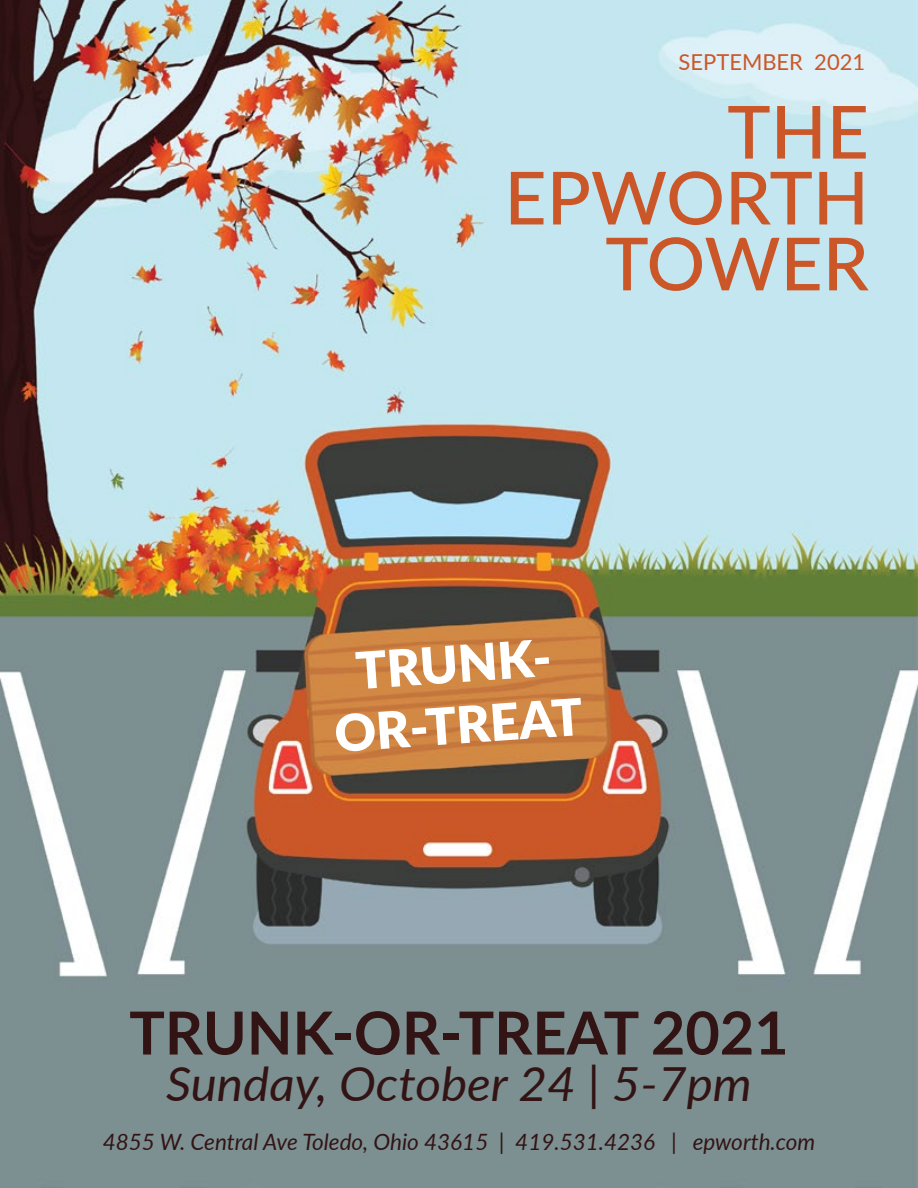
<style>
.page{position:relative;width:918px;height:1188px;background:#fff}
.page>*{position:absolute;margin:0;border:0;box-sizing:border-box;transform-origin:0 0}
.t1{font:500 73.2px/65.8px "Lato";color:#cb5728;text-align:right}
.t2{font:700 59.4px "Lato";color:#331415}
.t3{font:900 51px/61.2px "Lato";color:#fff;text-align:center}
.t4{font:italic 47.1px "Lato";color:#331415;scale:1.05 1}
.t5{font:italic 22.5px "Lato";color:#331415}
.t6{font:21.9px "Lato";color:#cb5728}
</style>
<div class="page">
<img style="left:0;top:0;width:918px;height:1188px">
<p class="t6" style="left:679px;top:47px;width:188px">SEPTEMBER 2021</p>
<h1 class="t1" style="left:504px;top:96px;width:366px">THE<br>EPWORTH<br>TOWER</h1>
<h3 class="t3" style="left:328px;top:640px;width:250px;rotate:-4deg">TRUNK-<br>OR-TREAT</h3>
<h2 class="t2" style="left:129px;top:989px;width:661px">TRUNK-OR-TREAT 2021</h2>
<h3 class="t4" style="left:166px;top:1050px;width:559px">Sunday, October 24 | 5-7pm</h3>
<p class="t5" style="left:103px;top:1126px;width:714px">4855 W. Central Ave Toledo, Ohio 43615 | 419.531.4236 | epworth.com</p>
</div>
